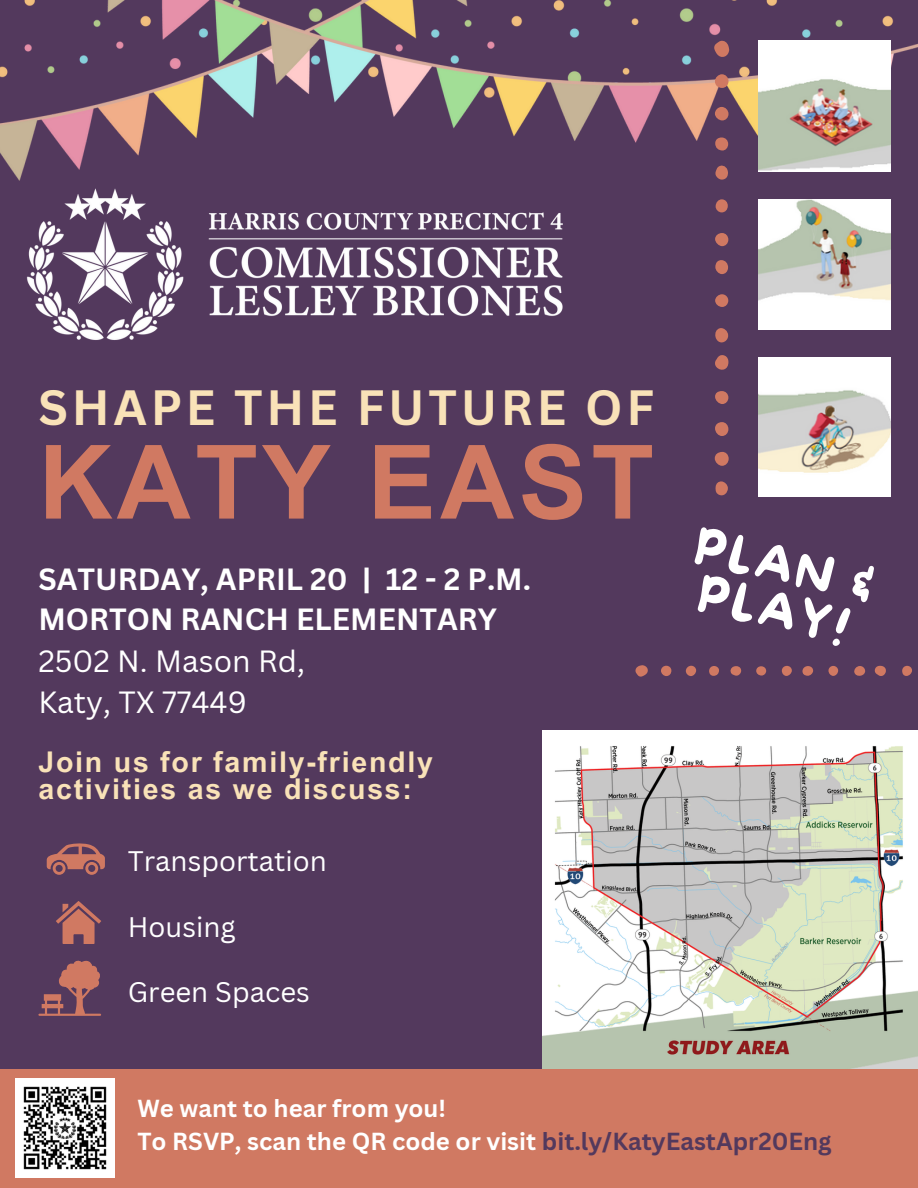
<style>
.page{position:relative;width:918px;height:1188px;background:#53395d}
.page>*{position:absolute;margin:0;border:0;box-sizing:border-box;transform-origin:0 0}
.t1{font:102.75px "Arial GEO Bold";letter-spacing:.04em;color:#d07962}
.t2{font:700 48.3px "Canva Sans";letter-spacing:.08em;color:#f9e2b8}
.t3{font:47.4px/45.8px "More Sugar";color:#fff}
.t4{font:700 29.85px/41px "Canva Sans";color:#fff}
.t5{font:29.85px/41.2px "Canva Sans";color:#fff}
.t6{font:700 28.5px/27px "Arial MT Pro";letter-spacing:.06em;color:#f9e2b8}
.t7{font:27.6px "Canva Sans";color:#fff}
.t8{font:700 24px "Canva Sans";color:#fff}
.s1{color:#53395d}
</style>
<div class="page">
<img style="left:0;top:0;width:918px;height:180px">
<img style="left:26px;top:188px;width:537px;height:152px">
<svg style="left:47px;top:843px;width:58px;height:32px"></svg>
<svg style="left:56px;top:901px;width:45px;height:43px"></svg>
<svg style="left:38px;top:960px;width:63px;height:56px"></svg>
<img style="left:759px;top:40px;width:131px;height:132px">
<img style="left:759px;top:199px;width:131px;height:131px">
<img style="left:759px;top:358px;width:131px;height:138px">
<svg style="left:635px;top:665px;width:13px;height:11px"></svg>
<svg style="left:875px;top:666px;width:11px;height:10px"></svg>
<div style="left:661px;top:666px;width:10px;height:10px;background:#d07962;border-radius:50%"></div>
<svg style="left:854px;top:666px;width:11px;height:10px"></svg>
<div style="left:686px;top:666px;width:10px;height:10px;background:#d07962;border-radius:50%"></div>
<div style="left:802px;top:666px;width:11px;height:10px;background:#d07962;border-radius:50%"></div>
<svg style="left:730px;top:666px;width:12px;height:10px"></svg>
<div style="left:902px;top:666px;width:10px;height:10px;background:#d07962;border-radius:5px"></div>
<div style="left:782px;top:666px;width:10px;height:10px;background:#d07962;border-radius:50%"></div>
<div style="left:709px;top:666px;width:10px;height:10px;background:#d07962;border-radius:5px"></div>
<svg style="left:828px;top:666px;width:10px;height:10px"></svg>
<div style="left:756px;top:666px;width:10px;height:10px;background:#d07962;border-radius:50%"></div>
<svg style="left:714px;top:40px;width:15px;height:18px"></svg>
<svg style="left:715px;top:355px;width:13px;height:15px"></svg>
<div style="left:715px;top:452px;width:14px;height:14px;background:#d07962;border-radius:50%"></div>
<div style="left:715px;top:422px;width:13px;height:14px;background:#d07962;border-radius:6px"></div>
<div style="left:715px;top:74px;width:14px;height:14px;background:#d07962;border-radius:50%"></div>
<svg style="left:715px;top:328px;width:13px;height:15px"></svg>
<div style="left:715px;top:107px;width:14px;height:13px;background:#d07962;border-radius:50%"></div>
<div style="left:715px;top:260px;width:13px;height:14px;background:#d07962;border-radius:50%"></div>
<svg style="left:715px;top:164px;width:13px;height:16px"></svg>
<div style="left:715px;top:391px;width:13px;height:13px;background:#d07962;border-radius:6px"></div>
<svg style="left:715px;top:481px;width:13px;height:15px"></svg>
<div style="left:715px;top:233px;width:13px;height:13px;background:#d07962;border-radius:50%"></div>
<div style="left:715px;top:137px;width:13px;height:14px;background:#d07962;border-radius:6px"></div>
<svg style="left:715px;top:294px;width:13px;height:13px"></svg>
<div style="left:716px;top:199px;width:12px;height:13px;background:#d07962;border-radius:50%"></div>
<img style="left:543px;top:730px;width:375px;height:339px">
<div style="left:546px;top:1038px;width:44px;height:35px;background:#b6c4ae;border-radius:50%"></div>
<div style="left:0;top:1069px;width:918px;height:119px;background:#d07962"></div>
<img style="left:15px;top:1079px;width:99px;height:99px">
<p class="t2" style="left:38px;top:374px;width:617px">SHAPE THE FUTURE OF</p>
<p class="t1" style="left:38px;top:426px;width:617px">KATY EAST</p>
<p class="t4" style="left:38px;top:557px;width:494px">SATURDAY, APRIL 20 | 12 - 2 P.M.<br>MORTON RANCH ELEMENTARY</p>
<p class="t5" style="left:38px;top:640px;width:268px">2502 N. Mason Rd,<br>Katy, TX 77449</p>
<p class="t6" style="left:38px;top:752px;width:396px">Join us for family-friendly activities as we discuss:</p>
<p class="t7" style="left:128px;top:842px;width:201px">Transportation</p>
<p class="t7" style="left:128px;top:907px;width:110px">Housing</p>
<p class="t7" style="left:128px;top:973px;width:184px">Green Spaces</p>
<p class="t3" style="left:700px;top:526px;width:183px;rotate:13deg">PLAN &amp;<br>PLAY!</p>
<p class="t8" style="left:137px;top:1092px;width:310px">We want to hear from you!</p>
<h6 class="t8" style="left:137px;top:1124px;width:696px">To RSVP, scan the QR code or visit <span class="s1">bit.ly/KatyEastApr20Eng</span></h6>
</div>
